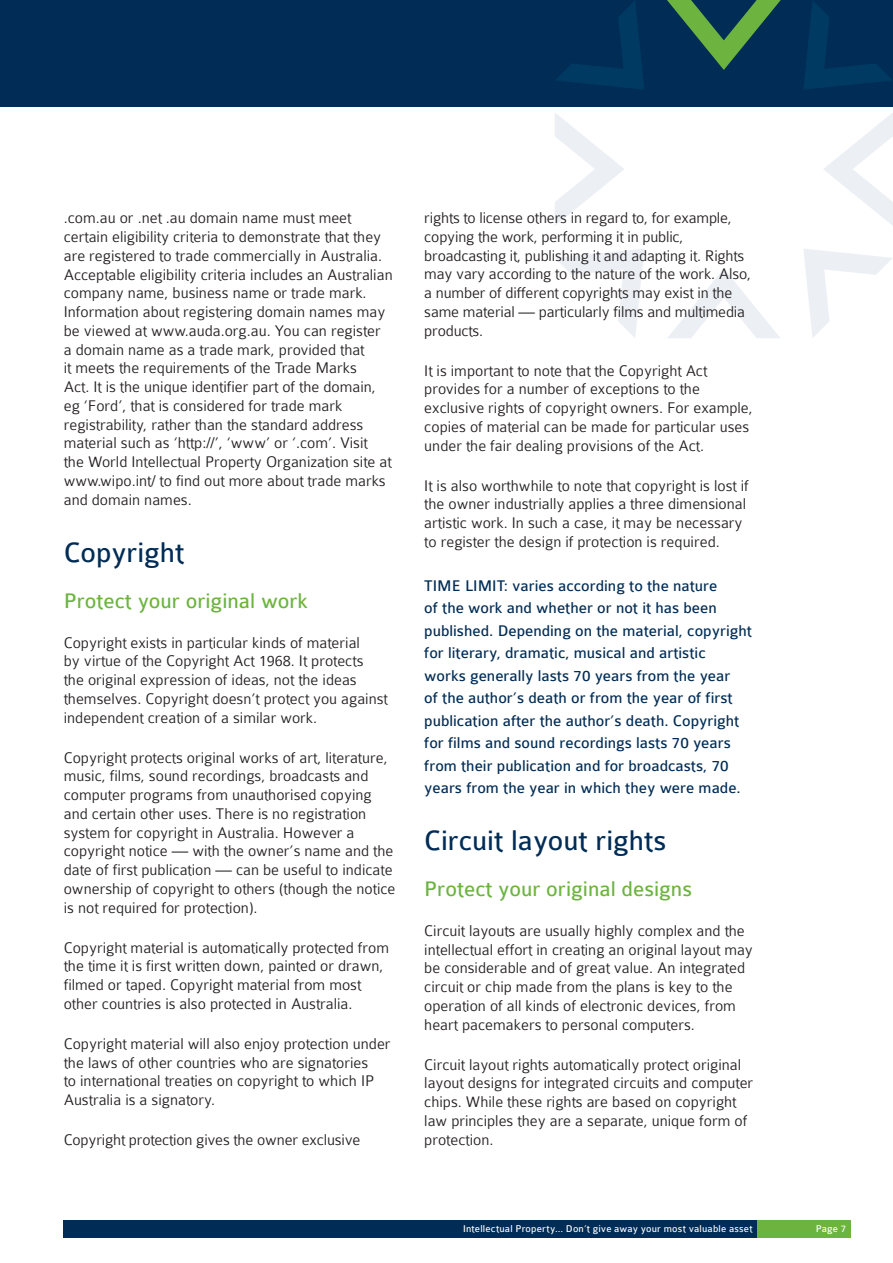
<style>
.page{position:relative;width:893px;height:1263px;background:#fff}
.page>*{position:absolute;margin:0;border:0;box-sizing:border-box;transform-origin:0 0}
.blue_Head{font:30px "Colaborate";color:#002c55}
.heads{font:22.5px "Colaborate";color:#6cb43f}
.Body_Text{font:300 16.5px/18.8px "Colaborate";color:#231f20}
.blue_text{font:16.5px/22.5px "Colaborate";color:#002c55}
.t1{font:10.5px "Colaborate";letter-spacing:.015em;color:#fff}
</style>
<div class="page">
<div style="left:0;top:0;width:893px;height:106px;background:#002c55"></div>
<div style="left:757px;top:1220px;width:93px;height:17px;background:#6cb43f"></div>
<div style="left:64px;top:1220px;width:693px;height:17px;background:#002c55"></div>
<svg style="left:667px;top:0;width:114px;height:70px"></svg>
<svg style="left:668px;top:269px;width:112px;height:69px"></svg>
<svg style="left:556px;top:1px;width:88px;height:88px"></svg>
<svg style="left:555px;top:113px;width:69px;height:112px"></svg>
<svg style="left:555px;top:249px;width:89px;height:89px"></svg>
<svg style="left:804px;top:1px;width:88px;height:88px"></svg>
<svg style="left:824px;top:113px;width:69px;height:113px"></svg>
<svg style="left:803px;top:249px;width:89px;height:89px"></svg>
<p class="Body_Text" style="left:64px;top:209px;width:330px">.com.au or .net .au domain name must meet certain eligibility criteria to demonstrate that they are registered to trade commercially in Australia.<br>Acceptable eligibility criteria includes an Australian company name, business name or trade mark.<br>Information about registering domain names may be viewed at www.auda.org.au. You can register a domain name as a trade mark, provided that<br>it meets the requirements of the Trade Marks<br>Act. It is the unique identifier part of the domain, eg ‘Ford’, that is considered for trade mark registrability, rather than the standard address material such as ‘http://’, ‘www’ or ‘.com’. Visit<br>the World Intellectual Property Organization site at www.wipo.int/ to find out more about trade marks and domain names.</p>
<p class="blue_Head" style="left:64px;top:537px;width:122px">Copyright</p>
<p class="heads" style="left:64px;top:589px;width:246px">Protect your original work</p>
<p class="Body_Text" style="left:64px;top:633px;width:326px">Copyright exists in particular kinds of material<br>by virtue of the Copyright Act 1968. It protects the original expression of ideas, not the ideas themselves. Copyright doesn’t protect you against independent creation of a similar work.</p>
<p class="Body_Text" style="left:64px;top:748px;width:333px">Copyright protects original works of art, literature, music, films, sound recordings, broadcasts and computer programs from unauthorised copying and certain other uses. There is no registration system for copyright in Australia. However a copyright notice — with the owner’s name and the date of first publication — can be useful to indicate ownership of copyright to others (though the notice is not required for protection).</p>
<p class="Body_Text" style="left:64px;top:938px;width:327px">Copyright material is automatically protected from the time it is first written down, painted or drawn, filmed or taped. Copyright material from most other countries is also protected in Australia.</p>
<p class="Body_Text" style="left:64px;top:1034px;width:328px">Copyright material will also enjoy protection under the laws of other countries who are signatories<br>to international treaties on copyright to which IP Australia is a signatory.</p>
<p class="Body_Text" style="left:64px;top:1131px;width:298px">Copyright protection gives the owner exclusive</p>
<p class="Body_Text" style="left:424px;top:208px;width:328px">rights to license others in regard to, for example, copying the work, performing it in public, broadcasting it, publishing it and adapting it. Rights may vary according to the nature of the work. Also, a number of different copyrights may exist in the same material — particularly films and multimedia products.</p>
<p class="Body_Text" style="left:424px;top:361px;width:330px">It is important to note that the Copyright Act provides for a number of exceptions to the exclusive rights of copyright owners. For example, copies of material can be made for particular uses under the fair dealing provisions of the Act.</p>
<p class="Body_Text" style="left:424px;top:476px;width:326px">It is also worthwhile to note that copyright is lost if the owner industrially applies a three dimensional artistic work. In such a case, it may be necessary to register the design if protection is required.</p>
<p class="blue_text" style="left:424px;top:574px;width:329px">TIME LIMIT: varies according to the nature<br>of the work and whether or not it has been published. Depending on the material, copyright for literary, dramatic, musical and artistic<br>works generally lasts 70 years from the year<br>of the author’s death or from the year of first publication after the author’s death. Copyright for films and sound recordings lasts 70 years from their publication and for broadcasts, 70 years from the year in which they were made.</p>
<p class="blue_Head" style="left:424px;top:825px;width:244px">Circuit layout rights</p>
<p class="heads" style="left:424px;top:877px;width:269px">Protect your original designs</p>
<p class="Body_Text" style="left:424px;top:921px;width:330px">Circuit layouts are usually highly complex and the intellectual effort in creating an original layout may be considerable and of great value. An integrated circuit or chip made from the plans is key to the operation of all kinds of electronic devices, from heart pacemakers to personal computers.</p>
<p class="Body_Text" style="left:424px;top:1055px;width:330px">Circuit layout rights automatically protect original layout designs for integrated circuits and computer chips. While these rights are based on copyright law principles they are a separate, unique form of protection.</p>
<p class="t1" style="left:463px;top:1223px;width:291px">Intellectual Property… Don’t give away your most valuable asset</p>
<p class="t1" style="left:816px;top:1223px;width:32px">Page 7</p>
</div>
